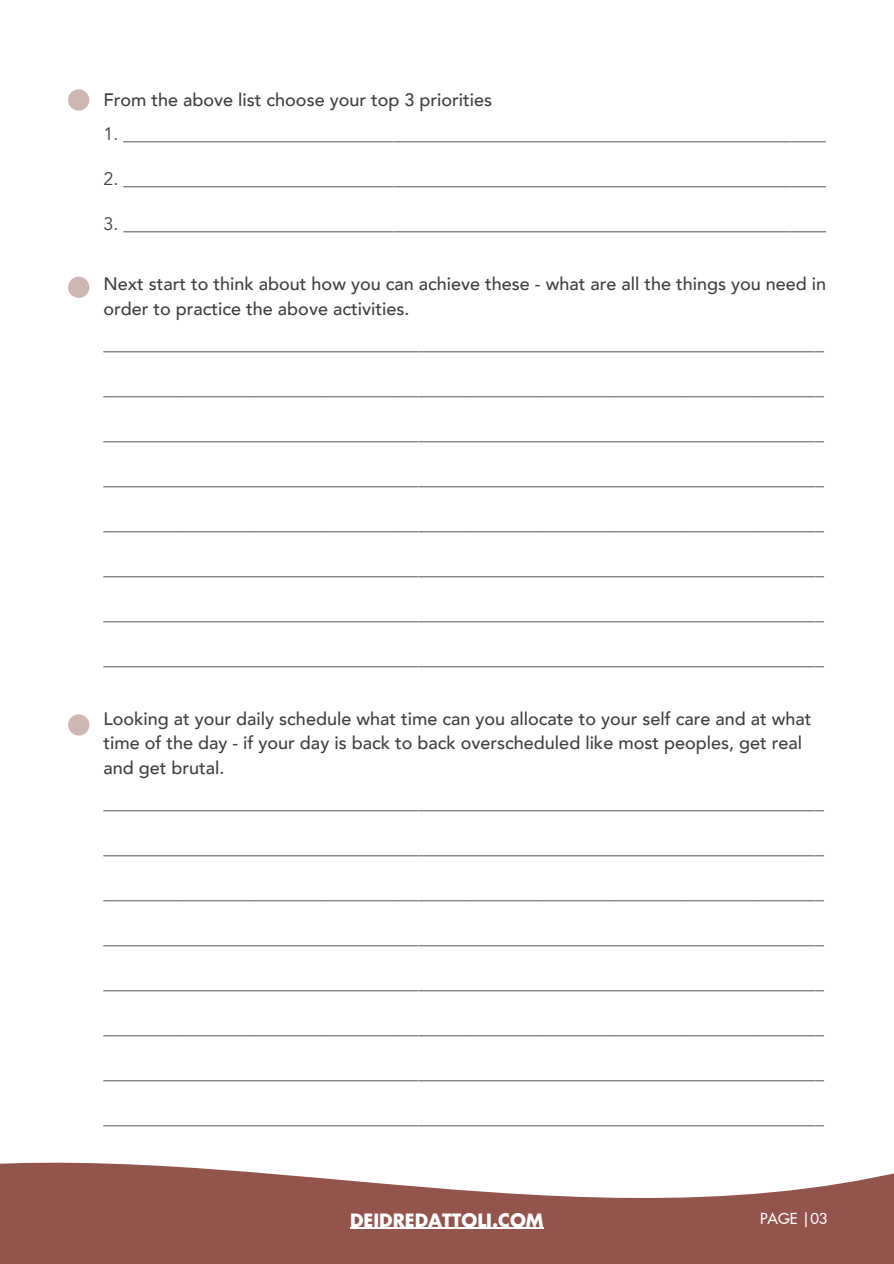
<style>
.page{position:relative;width:894px;height:1264px;background:#fff}
.page>*{position:absolute;margin:0;border:0;box-sizing:border-box;transform-origin:0 0}
.t1{font:500 18px/24.8px "Avenir";color:#404040}
.t2{font:18px "Avenir";color:#404040}
.t3{font:700 18px "Futura LT Pro";color:#fff}
.t4{font:500 15px "Futura LT Pro";color:#fff}
</style>
<div class="page">
<svg style="left:0;top:1162px;width:893px;height:101px;fill:#93544c"></svg>
<div style="left:68px;top:89px;width:21px;height:22px;background:#cfb6b3;border-radius:50%"></div>
<hr style="left:350px;top:1227px;width:193px;height:1px;background:#fff">
<div style="left:68px;top:714px;width:21px;height:21px;background:#cfb6b3;border-radius:50%"></div>
<div style="left:68px;top:277px;width:21px;height:21px;background:#cfb6b3;border-radius:50%"></div>
<h3 class="t1" style="left:103px;top:87px;width:390px">From the above list choose your top 3 priorities</h3>
<h3 class="t2" style="left:103px;top:122px;width:724px">1. ______________________________________________________________________________</h3>
<h3 class="t2" style="left:103px;top:167px;width:724px">2. ______________________________________________________________________________</h3>
<h3 class="t2" style="left:103px;top:212px;width:724px">3. ______________________________________________________________________________</h3>
<h2 class="t1" style="left:103px;top:272px;width:724px">Next start to think about how you can achieve these - what are all the things you need in order to practice the above activities.</h2>
<h2 class="t1" style="left:103px;top:332px;width:722px">________________________________________________________________________________</h2>
<h2 class="t1" style="left:103px;top:377px;width:722px">________________________________________________________________________________</h2>
<h2 class="t1" style="left:103px;top:422px;width:722px">________________________________________________________________________________</h2>
<h2 class="t1" style="left:103px;top:467px;width:722px">________________________________________________________________________________</h2>
<h2 class="t1" style="left:103px;top:512px;width:722px">________________________________________________________________________________</h2>
<h2 class="t1" style="left:103px;top:557px;width:722px">________________________________________________________________________________</h2>
<h2 class="t1" style="left:103px;top:602px;width:722px">________________________________________________________________________________</h2>
<h2 class="t1" style="left:103px;top:647px;width:722px">________________________________________________________________________________</h2>
<h2 class="t1" style="left:103px;top:706px;width:709px">Looking at your daily schedule what time can you allocate to your self care and at what time of the day - if your day is back to back overscheduled like most peoples, get real and get brutal.</h2>
<h2 class="t1" style="left:103px;top:791px;width:722px">________________________________________________________________________________</h2>
<h2 class="t1" style="left:103px;top:836px;width:722px">________________________________________________________________________________</h2>
<h2 class="t1" style="left:103px;top:881px;width:722px">________________________________________________________________________________</h2>
<h2 class="t1" style="left:103px;top:926px;width:722px">________________________________________________________________________________</h2>
<h2 class="t1" style="left:103px;top:971px;width:722px">________________________________________________________________________________</h2>
<h2 class="t1" style="left:103px;top:1016px;width:722px">________________________________________________________________________________</h2>
<h2 class="t1" style="left:103px;top:1061px;width:722px">________________________________________________________________________________</h2>
<h2 class="t1" style="left:103px;top:1106px;width:722px">________________________________________________________________________________</h2>
<h1 class="t3" style="left:350px;top:1211px;width:195px">DEIDREDATTOLI.COM</h1>
<p class="t4" style="left:760px;top:1212px;width:69px">PAGE |03</p>
</div>
